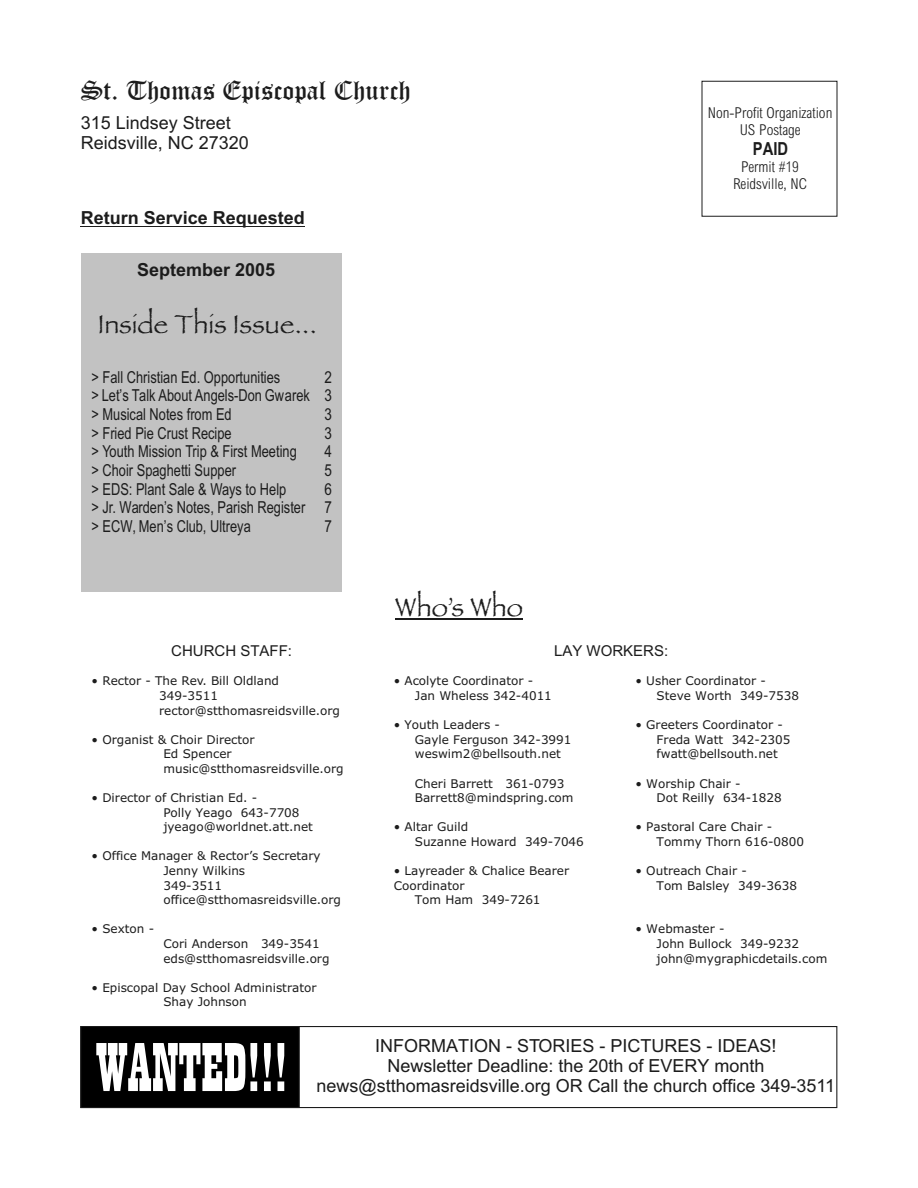
<style>
.page{position:relative;width:918px;height:1188px;background:#fff}
.page>*{position:absolute;margin:0;border:0;box-sizing:border-box;transform-origin:0 0}
.t1{font:72px "Playbill";color:#fff}
.t2{font:27px "Papyrus LET";color:#1c1c1c}
.t3{font:27px "Old English Text";color:#1c1c1c}
.t4{font:18px/20.1px "Arial";color:#1c1c1c}
.t5{font:700 18px "Arial";color:#1c1c1c}
.t6{font:700 18px "Arial Narrow";color:#1c1c1c}
.t7{font:16.5px/18.8px "Arial Narrow";color:#1c1c1c;scale:.95 1}
.t8{font:16.5px/18.8px "Arial Narrow";color:#1c1c1c;text-align:justify}
.t9{font:300 15px/16.8px "Arial MT Condensed";color:#1c1c1c;text-align:center}
.t10{font:15px "Arial";color:#1c1c1c}
.t11{font:12px/14.5px "Verdana";color:#1c1c1c}
</style>
<div class="page">
<div style="left:81px;top:254px;width:261px;height:338px;background:#c2c2c2"></div>
<div style="left:80px;top:1026px;width:757px;height:82px;border:1px solid #1c1c1c"></div>
<div style="left:81px;top:1026px;width:218px;height:82px;background:#000;border:1px solid #1c1c1c"></div>
<hr style="left:395px;top:618px;width:128px;height:2px;background:#1c1c1c">
<hr style="left:81px;top:226px;width:224px;height:1px;background:#1c1c1c">
<h2 class="t3" style="left:81px;top:81px;width:331px">St. Thomas Episcopal Church</h2>
<h3 class="t4" style="left:81px;top:114px;width:169px">315 Lindsey Street<br>Reidsville, NC 27320</h3>
<h3 class="t5" style="left:81px;top:211px;width:225px">Return Service Requested</h3>
<h3 class="t5" style="left:137px;top:263px;width:140px">September 2005</h3>
<h2 class="t2" style="left:98px;top:308px;width:220px">Inside This Issue...</h2>
<h3 class="t7" style="left:91px;top:369px;width:232px">&gt; Fall Christian Ed. Opportunities<br>&gt; Let’s Talk About Angels-Don Gwarek &gt; Musical Notes from Ed<br>&gt; Fried Pie Crust Recipe</h3>
<h3 class="t7" style="left:91px;top:444px;width:218px">&gt; Youth Mission Trip &amp; First Meeting &gt; Choir Spaghetti Supper</h3>
<h3 class="t7" style="left:91px;top:481px;width:227px">&gt; EDS: Plant Sale &amp; Ways to Help<br>&gt; Jr. Warden’s Notes, Parish Register &gt; ECW, Men’s Club, Ultreya</h3>
<h3 class="t8" style="left:324px;top:369px;width:9px">2<br>3<br>3<br>3<br>4<br>5<br>6<br>7<br>7</h3>
<h2 class="t2" style="left:395px;top:591px;width:129px">Who’s Who</h2>
<p class="t9" style="left:708px;top:105px;width:126px">Non-Profit Organization<br>US Postage</p>
<h3 class="t6" style="left:753px;top:142px;width:37px">PAID</h3>
<p class="t9" style="left:733px;top:160px;width:75px">Permit #19<br>Reidsville, NC</p>
<p class="t10" style="left:171px;top:646px;width:122px">CHURCH STAFF:</p>
<p class="t10" style="left:554px;top:646px;width:116px">LAY WORKERS:</p>
<p class="t11" style="left:159px;top:675px;width:182px;text-indent:-68px">• Rector - The Rev. Bill Oldland<br>349-3511 rector@stthomasreidsville.org</p>
<p class="t11" style="left:163px;top:733px;width:182px;text-indent:-72px">• Organist &amp; Choir Director<br>Ed Spencer music@stthomasreidsville.org</p>
<p class="t11" style="left:163px;top:792px;width:151px;text-indent:-72px">• Director of Christian Ed. -<br>Polly Yeago 643-7708 jyeago@worldnet.att.net</p>
<p class="t11" style="left:163px;top:850px;width:179px;text-indent:-72px">• Office Manager &amp; Rector’s Secretary<br>Jenny Wilkins<br>349-3511 office@stthomasreidsville.org</p>
<p class="t11" style="left:92px;top:923px;width:64px">• Sexton -</p>
<p class="t11" style="left:163px;top:937px;width:168px">Cori Anderson 349-3541 eds@stthomasreidsville.org</p>
<p class="t11" style="left:92px;top:981px;width:226px;text-align:center">• Episcopal Day School Administrator<br>Shay Johnson</p>
<p class="t11" style="left:415px;top:675px;width:139px;text-indent:-21px">• Acolyte Coordinator -<br>Jan Wheless 342-4011</p>
<p class="t11" style="left:415px;top:719px;width:158px;text-indent:-21px">• Youth Leaders -<br>Gayle Ferguson 342-3991 weswim2@bellsouth.net</p>
<p class="t11" style="left:415px;top:777px;width:160px">Cheri Barrett 361-0793<br>Barrett8@mindspring.com</p>
<p class="t11" style="left:415px;top:821px;width:171px;text-indent:-21px">• Altar Guild<br>Suzanne Howard 349-7046</p>
<p class="t11" style="left:394px;top:864px;width:177px">• Layreader &amp; Chalice Bearer</p>
<p class="t11" style="left:394px;top:879px;width:72px">Coordinator</p>
<p class="t11" style="left:415px;top:894px;width:127px">Tom Ham 349-7261</p>
<p class="t11" style="left:657px;top:675px;width:144px;text-indent:-21px">• Usher Coordinator -<br>Steve Worth 349-7538</p>
<p class="t11" style="left:657px;top:719px;width:135px;text-indent:-21px">• Greeters Coordinator -<br>Freda Watt 342-2305 fwatt@bellsouth.net</p>
<p class="t11" style="left:657px;top:777px;width:127px;text-indent:-21px">• Worship Chair -<br>Dot Reilly 634-1828</p>
<p class="t11" style="left:657px;top:821px;width:149px;text-indent:-21px">• Pastoral Care Chair -<br>Tommy Thorn 616-0800</p>
<p class="t11" style="left:657px;top:864px;width:142px;text-indent:-21px">• Outreach Chair -<br>Tom Balsley 349-3638</p>
<p class="t11" style="left:657px;top:923px;width:172px;text-indent:-21px">• Webmaster -<br>John Bullock 349-9232 john@mygraphicdetails.com</p>
<h1 class="t1" style="left:96px;top:1043px;width:193px">WANTED!!!</h1>
<h3 class="t4" style="left:375px;top:1037px;width:403px;text-align:center">INFORMATION - STORIES - PICTURES - IDEAS!<br>Newsletter Deadline: the 20th of EVERY month</h3>
<h3 class="t4" style="left:316px;top:1077px;width:520px">news@stthomasreidsville.org OR Call the church office 349-3511</h3>
</div>
